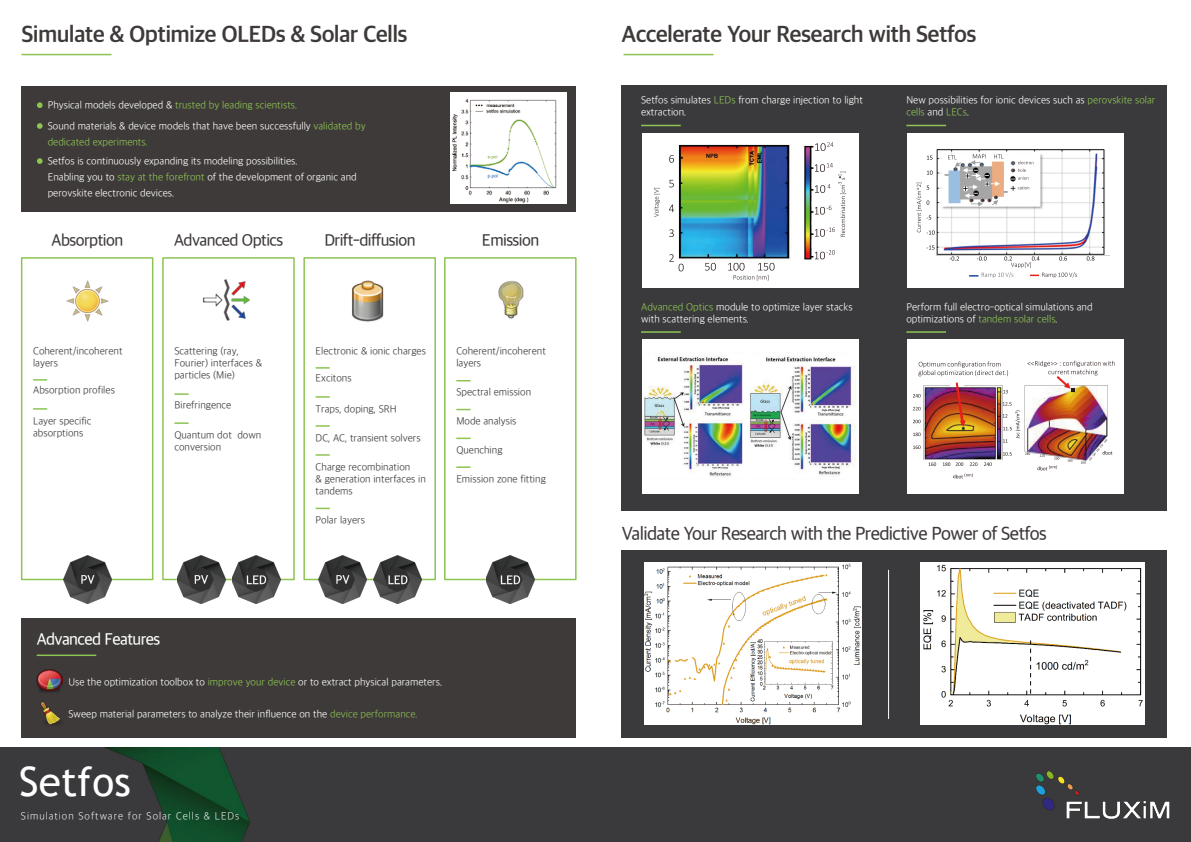
<style>
.page{position:relative;width:1191px;height:842px;background:#fff}
.page>*{position:absolute;margin:0;border:0;box-sizing:border-box;transform-origin:0 0}
.t1{font:40.6px "Trebuchet MS";letter-spacing:.005em;color:#fff}
.t2{font:22px "SD Gothic Neoa g Bd";letter-spacing:-.035em;color:#3e3a39}
.t3{font:18px "SD Gothic Neoa e Md";letter-spacing:-.035em;color:#3e3a39}
.t4{font:16px "SD Gothic Neoa e Md";letter-spacing:-.035em;color:#3e3a39}
.t5{font:16px "SD Gothic Neoa e Md";letter-spacing:-.035em;color:#fff}
.t6{font:10px/12px "SD Gothic Neoa c Lt";color:#fff}
.t7{font:10px/12px "SD Gothic Neoa c Lt";color:#3e3a39}
.t8{font:10px "SD Gothic Neoa b Ult Lt";letter-spacing:.1em;color:#fff}
.t9{font:10px "SD Gothic Neoa c Lt";color:#8dc553}
.s1{color:#8dc553}
.s2{color:#8abc54}
</style>
<div class="page">
<div style="left:622px;top:85px;width:544px;height:425px;background:#3a3a3c"></div>
<div style="left:907px;top:340px;width:216px;height:154px;background:#fff"></div>
<img style="left:914px;top:365px;width:201px;height:113px">
<svg style="left:928px;top:462px;width:63px;height:4px"></svg>
<div style="left:950px;top:380px;width:13px;height:7px;background:#fff"></div>
<svg style="left:953px;top:473px;width:19px;height:5px"></svg>
<svg style="left:918px;top:361px;width:90px;height:15px"></svg>
<svg style="left:1037px;top:454px;width:22px;height:16px"></svg>
<svg style="left:1067px;top:459px;width:5px;height:3px"></svg>
<svg style="left:1080px;top:439px;width:32px;height:25px"></svg>
<svg style="left:955px;top:382px;width:10px;height:45px"></svg>
<svg style="left:1003px;top:390px;width:4px;height:3px"></svg>
<svg style="left:1003px;top:452px;width:8px;height:4px"></svg>
<svg style="left:1002px;top:402px;width:18px;height:41px"></svg>
<svg style="left:1027px;top:361px;width:87px;height:31px"></svg>
<div style="left:0;top:747px;width:1191px;height:95px;background:#3a3a3c"></div>
<img style="left:106px;top:748px;width:143px;height:94px">
<div style="left:21px;top:257px;width:132px;height:323px;border:2px solid #8dc553"></div>
<div style="left:21px;top:86px;width:555px;height:126px;background:#3e3a39"></div>
<div style="left:21px;top:618px;width:555px;height:120px;background:#3e3a39"></div>
<img style="left:1036px;top:771px;width:133px;height:47px">
<hr style="left:623px;top:54px;width:90px;height:1px;background:#8dc553">
<hr style="left:21px;top:54px;width:90px;height:1px;background:#8dc553">
<hr style="left:37px;top:654px;width:59px;height:2px;background:#8dc553">
<svg style="left:33px;top:379px;width:14px;height:2px"></svg>
<svg style="left:33px;top:408px;width:14px;height:2px"></svg>
<div style="left:622px;top:550px;width:545px;height:188px;background:#3a3a3c"></div>
<img style="left:63px;top:555px;width:48px;height:48px">
<svg style="left:37px;top:102px;width:6px;height:6px"></svg>
<svg style="left:37px;top:123px;width:6px;height:6px"></svg>
<svg style="left:37px;top:158px;width:6px;height:6px"></svg>
<img style="left:451px;top:93px;width:115px;height:110px">
<img style="left:66px;top:280px;width:43px;height:42px">
<div style="left:162px;top:257px;width:133px;height:323px;border:2px solid #8dc553"></div>
<svg style="left:174px;top:393px;width:15px;height:2px"></svg>
<svg style="left:174px;top:422px;width:15px;height:2px"></svg>
<img style="left:177px;top:555px;width:48px;height:48px">
<img style="left:498px;top:280px;width:26px;height:39px">
<img style="left:203px;top:279px;width:47px;height:42px">
<img style="left:352px;top:280px;width:32px;height:42px">
<img style="left:232px;top:556px;width:48px;height:47px">
<div style="left:303px;top:257px;width:133px;height:323px;border:2px solid #8dc553"></div>
<svg style="left:316px;top:367px;width:14px;height:2px"></svg>
<svg style="left:316px;top:396px;width:14px;height:2px"></svg>
<svg style="left:316px;top:425px;width:14px;height:2px"></svg>
<svg style="left:316px;top:454px;width:14px;height:2px"></svg>
<svg style="left:316px;top:508px;width:14px;height:1px"></svg>
<img style="left:318px;top:555px;width:48px;height:48px">
<img style="left:373px;top:556px;width:48px;height:47px">
<div style="left:444px;top:257px;width:132px;height:323px;border:2px solid #8dc553"></div>
<svg style="left:456px;top:380px;width:14px;height:1px"></svg>
<svg style="left:456px;top:409px;width:14px;height:1px"></svg>
<svg style="left:456px;top:438px;width:14px;height:1px"></svg>
<svg style="left:456px;top:466px;width:14px;height:2px"></svg>
<img style="left:486px;top:556px;width:48px;height:47px">
<img style="left:37px;top:669px;width:25px;height:23px">
<img style="left:40px;top:701px;width:20px;height:24px">
<hr style="left:641px;top:125px;width:40px;height:1px;background:#8dc553">
<div style="left:642px;top:133px;width:216px;height:155px;background:#fff"></div>
<svg style="left:654px;top:188px;width:6px;height:29px"></svg>
<img style="left:669px;top:144px;width:121px;height:123px">
<svg style="left:669px;top:155px;width:5px;height:8px"></svg>
<svg style="left:669px;top:180px;width:5px;height:7px"></svg>
<svg style="left:669px;top:205px;width:5px;height:7px"></svg>
<svg style="left:669px;top:229px;width:5px;height:8px"></svg>
<svg style="left:669px;top:254px;width:14px;height:17px"></svg>
<svg style="left:705px;top:263px;width:11px;height:8px"></svg>
<svg style="left:728px;top:263px;width:46px;height:18px"></svg>
<svg style="left:815px;top:142px;width:18px;height:9px"></svg>
<svg style="left:815px;top:163px;width:31px;height:74px"></svg>
<svg style="left:815px;top:250px;width:20px;height:9px"></svg>
<img style="left:804px;top:145px;width:10px;height:115px">
<hr style="left:906px;top:125px;width:40px;height:1px;background:#8dc553">
<div style="left:907px;top:133px;width:216px;height:155px;background:#fff"></div>
<img style="left:916px;top:149px;width:193px;height:112px">
<svg style="left:926px;top:245px;width:8px;height:5px"></svg>
<svg style="left:949px;top:256px;width:10px;height:5px"></svg>
<svg style="left:1086px;top:256px;width:8px;height:5px"></svg>
<svg style="left:969px;top:256px;width:108px;height:22px"></svg>
<svg style="left:1017px;top:161px;width:16px;height:19px"></svg>
<svg style="left:1017px;top:186px;width:12px;height:3px"></svg>
<svg style="left:948px;top:154px;width:55px;height:52px"></svg>
<svg style="left:916px;top:183px;width:18px;height:52px"></svg>
<hr style="left:641px;top:331px;width:40px;height:2px;background:#8dc553">
<hr style="left:906px;top:331px;width:40px;height:2px;background:#8dc553">
<div style="left:642px;top:340px;width:216px;height:154px;background:#fff"></div>
<img style="left:642px;top:356px;width:214px;height:121px">
<hr style="left:888px;top:570px;width:1px;height:149px;background:#fff">
<img style="left:644px;top:563px;width:217px;height:162px">
<img style="left:920px;top:563px;width:224px;height:162px">
<h2 class="t2" style="left:21px;top:24px;width:388px">Simulate &amp; Optimize OLEDs &amp; Solar Cells</h2>
<h2 class="t2" style="left:621px;top:24px;width:356px">Accelerate Your Research with Setfos</h2>
<p class="t6" style="left:48px;top:94px;width:319px;line-height:20.8px">Physical models developed &amp; <span class="s1">trusted by leading scientists.<br></span>Sound materials &amp; device models that have been successfully <span class="s1">validated by</span></p>
<p class="t9" style="left:48px;top:136px;width:102px">dedicated experiments.</p>
<p class="t6" style="left:48px;top:153px;width:310px;line-height:16px">Setfos is continuously expanding its modeling possibilities.<br>Enabling you to <span class="s1">stay at the forefront</span> of the development of organic and perovskite electronic devices.</p>
<h3 class="t4" style="left:174px;top:233px;width:111px">Advanced Optics</h3>
<h3 class="t4" style="left:324px;top:233px;width:93px">Drift-diffusion</h3>
<h3 class="t4" style="left:482px;top:233px;width:59px">Emission</h3>
<h3 class="t4" style="left:52px;top:233px;width:73px">Absorption</h3>
<p class="t7" style="left:33px;top:345px;width:91px">Coherent/incoherent layers</p>
<p class="t7" style="left:33px;top:384px;width:83px">Absorption profiles</p>
<p class="t7" style="left:33px;top:415px;width:60px">Layer specific absorptions</p>
<p class="t7" style="left:174px;top:345px;width:89px">Scattering (ray,<br>Fourier) interfaces &amp; particles (Mie)</p>
<p class="t7" style="left:174px;top:398px;width:59px">Birefringence</p>
<p class="t7" style="left:174px;top:429px;width:88px">Quantum dot down conversion</p>
<p class="t7" style="left:316px;top:345px;width:112px">Electronic &amp; ionic charges</p>
<p class="t7" style="left:316px;top:372px;width:38px">Excitons</p>
<p class="t7" style="left:316px;top:403px;width:83px">Traps, doping, SRH</p>
<p class="t7" style="left:316px;top:432px;width:107px">DC, AC, transient solvers</p>
<p class="t7" style="left:316px;top:461px;width:112px">Charge recombination<br>&amp; generation interfaces in tandems</p>
<p class="t7" style="left:316px;top:514px;width:51px">Polar layers</p>
<p class="t7" style="left:456px;top:345px;width:91px">Coherent/incoherent layers</p>
<p class="t7" style="left:456px;top:386px;width:76px">Spectral emission</p>
<p class="t7" style="left:456px;top:415px;width:62px">Mode analysis</p>
<p class="t7" style="left:456px;top:444px;width:48px">Quenching</p>
<p class="t7" style="left:456px;top:473px;width:91px">Emission zone fitting</p>
<h3 class="t5" style="left:37px;top:631px;width:125px">Advanced Features</h3>
<p class="t6" style="left:68px;top:676px;width:375px">Use the optimization toolbox to <span class="s1">improve your device</span> or to extract physical parameters.</p>
<p class="t6" style="left:68px;top:707px;width:351px">Sweep material parameters to analyze their influence on the <span class="s2">device performance.</span></p>
<h1 class="t1" style="left:19px;top:756px;width:113px">Setfos</h1>
<p class="t8" style="left:21px;top:811px;width:220px">Simulation Software for Solar Cells &amp; LEDs</p>
<p class="t6" style="left:641px;top:94px;width:223px">Setfos simulates <span class="s1">LEDs</span> from charge injection to light extraction.</p>
<p class="t6" style="left:906px;top:94px;width:251px">New possibilities for ionic devices such as <span class="s1">perovskite solar cells</span> and <span class="s1">LECs</span>.</p>
<p class="t6" style="left:641px;top:301px;width:213px"><span class="s1">Advanced Optics</span> module to optimize layer stacks with scattering elements.</p>
<p class="t6" style="left:906px;top:301px;width:188px">Perform full electro-optical simulations and optimizations of <span class="s1">tandem solar cells</span>.</p>
<h3 class="t3" style="left:622px;top:525px;width:426px">Validate Your Research with the Predictive Power of Setfos</h3>
</div>
